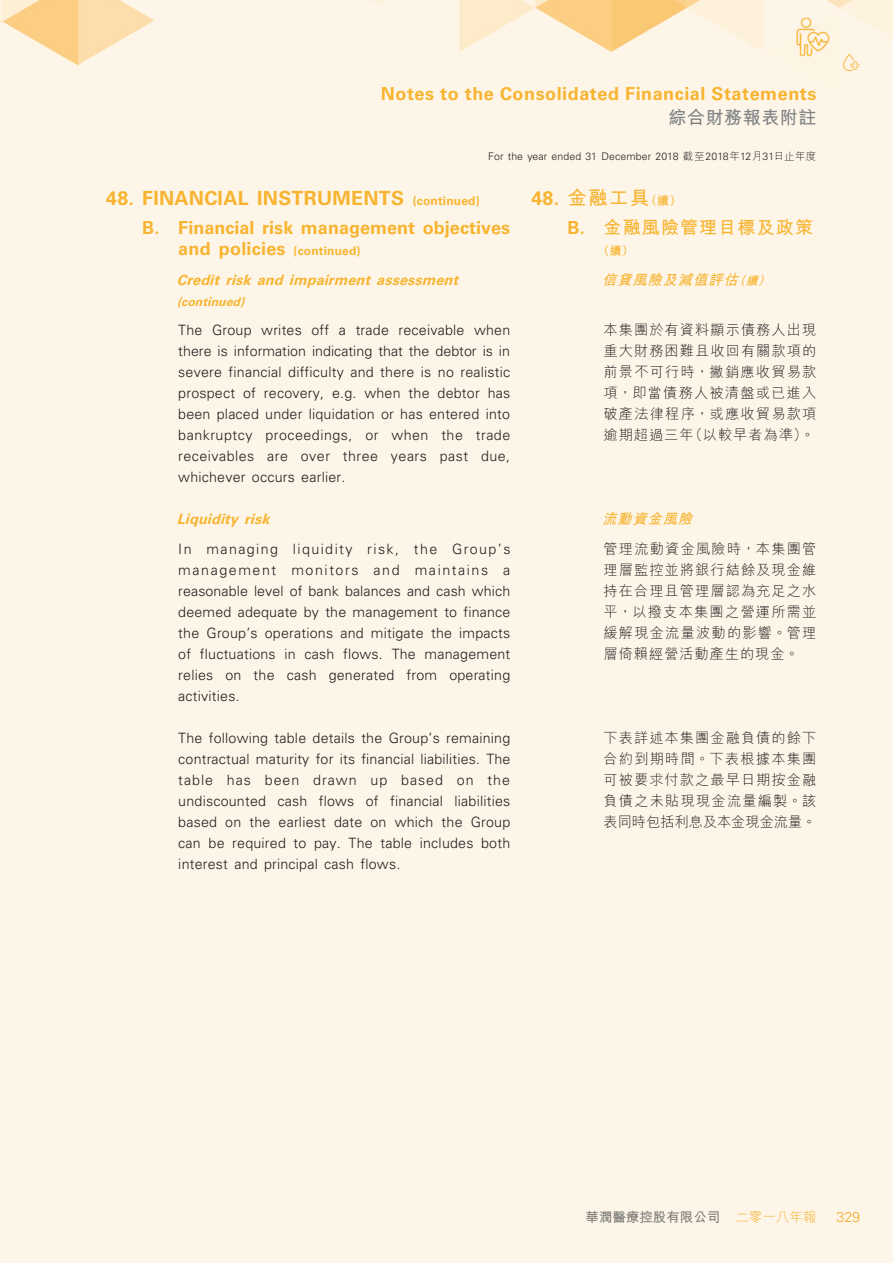
<style>
.page{position:relative;width:893px;height:1263px;background:#fdf6e8}
.page>*{position:absolute;margin:0;border:0;box-sizing:border-box;transform-origin:0 0}
._03_H1{font:700 19.5px "Univers LT Std";letter-spacing:.015em;color:#f8b431}
._03_H1-2{font:700 19.5px "M Hei HK";color:#f8b431}
._04___H2{font:700 18px/21px "Univers LT Std";letter-spacing:.015em;color:#f8b431}
._04___H2-2{font:700 18px "M Hei HK";letter-spacing:.065em;color:#f8b431}
.t1{font:700 18px "M Hei HK";letter-spacing:.03em;color:#808285}
._01_Body_Text{font:300 14.25px/21px "Univers LT Std";letter-spacing:.015em;color:#231f20;text-align:justify}
._01_Body_Text-2{font:300 14.25px/21px "M Hei HK";letter-spacing:.085em;color:#231f20;text-align:justify}
._05_____H3{font:italic 700 14.25px "Univers LT Std";color:#f8b431}
._05_____H3-2{font:italic 700 14.25px "M Hei HK";color:#f8b431}
.t2{font:300 14.25px "Univers LT Std";color:#f8b431}
.t3{font:700 13.5px "M Hei HK";color:#808285}
._05_____H3-3{font:italic 700 12px "Univers LT Std";color:#f8b431}
._04___H2-3{font:700 12px "M Hei HK";color:#f8b431}
.t4{font:300 10.5px "Univers LT Std";letter-spacing:.005em;color:#231f20}
.s1{font-family:"M Hei HK"}
.s2{font-family:"Univers LT Std"}
.s3{font-size:12px}
.s4{font-weight:300;color:#f8b431}
</style>
<div class="page">
<img style="left:0;top:0;width:886px;height:72px">
<p class="_04___H2" style="left:381px;top:83px;width:437px">Notes to the Consolidated Financial Statements</p>
<p class="t1" style="left:669px;top:104px;width:149px">綜合財務報表附註</p>
<p class="t4" style="left:488px;top:150px;width:330px">For the year ended 31 December 2018 <span class="s1">截至</span>2018<span class="s1">年</span>12<span class="s1">月</span>31<span class="s1">日止年度</span></p>
<p class="_03_H1-2" style="left:531px;top:183px;width:151px"><span class="s2">48.</span> 金融工具<span class="s3">（續）</span></p>
<p class="_04___H2-2" style="left:567px;top:214px;width:247px"><span class="s2">B.</span> 金融風險管理目標及政策</p>
<p class="_04___H2-3" style="left:597px;top:242px;width:38px">（續）</p>
<p class="_05_____H3-2" style="left:602px;top:269px;width:173px">信貸風險及減值評估<span class="s3">（續）</span></p>
<p class="_01_Body_Text-2" style="left:603px;top:319px;width:214px">本集團於有資料顯示債務人出現重大財務困難且收回有關款項的前景不可行時，撇銷應收貿易款項，即當債務人被清盤或已進入破產法律程序，或應收貿易款項逾期超過三年（以較早者為準）。</p>
<p class="_03_H1" style="left:106px;top:186px;width:375px">48. FINANCIAL INSTRUMENTS <span class="s3">(continued)</span></p>
<p class="_04___H2" style="left:178px;top:217px;width:333px;text-indent:-36px">B. Financial risk management objectives and policies <span class="s3">(continued)</span></p>
<p class="_05_____H3" style="left:177px;top:271px;width:287px">Credit risk and impairment assessment</p>
<p class="_05_____H3-3" style="left:177px;top:294px;width:72px">(continued)</p>
<p class="_01_Body_Text" style="left:178px;top:319px;width:334px">The Group writes off a trade receivable when there is information indicating that the debtor is in severe financial difficulty and there is no realistic prospect of recovery, e.g. when the debtor has been placed under liquidation or has entered into bankruptcy proceedings, or when the trade receivables are over three years past due, whichever occurs earlier.</p>
<p class="_05_____H3" style="left:177px;top:511px;width:99px">Liquidity risk</p>
<p class="_01_Body_Text" style="left:178px;top:538px;width:334px">In managing liquidity risk, the Group’s management monitors and maintains a reasonable level of bank balances and cash which deemed adequate by the management to finance the Group’s operations and mitigate the impacts of fluctuations in cash flows. The management relies on the cash generated from operating activities.</p>
<p class="_01_Body_Text" style="left:178px;top:727px;width:334px">The following table details the Group’s remaining contractual maturity for its financial liabilities. The table has been drawn up based on the undiscounted cash flows of financial liabilities based on the earliest date on which the Group can be required to pay. The table includes both interest and principal cash flows.</p>
<p class="_05_____H3-2" style="left:602px;top:508px;width:97px">流動資金風險</p>
<p class="_01_Body_Text-2" style="left:603px;top:537px;width:214px">管理流動資金風險時，本集團管理層監控並將銀行結餘及現金維持在合理且管理層認為充足之水平，以撥支本集團之營運所需並緩解現金流量波動的影響。管理層倚賴經營活動產生的現金。</p>
<p class="_01_Body_Text-2" style="left:603px;top:726px;width:214px">下表詳述本集團金融負債的餘下合約到期時間。下表根據本集團可被要求付款之最早日期按金融負債之未貼現現金流量編製。該表同時包括利息及本金現金流量。</p>
<p class="t3" style="left:585px;top:1207px;width:233px">華潤醫療控股有限公司 <span class="s4">二零一八年報</span></p>
<p class="t2" style="left:836px;top:1208px;width:25px">329</p>
</div>
